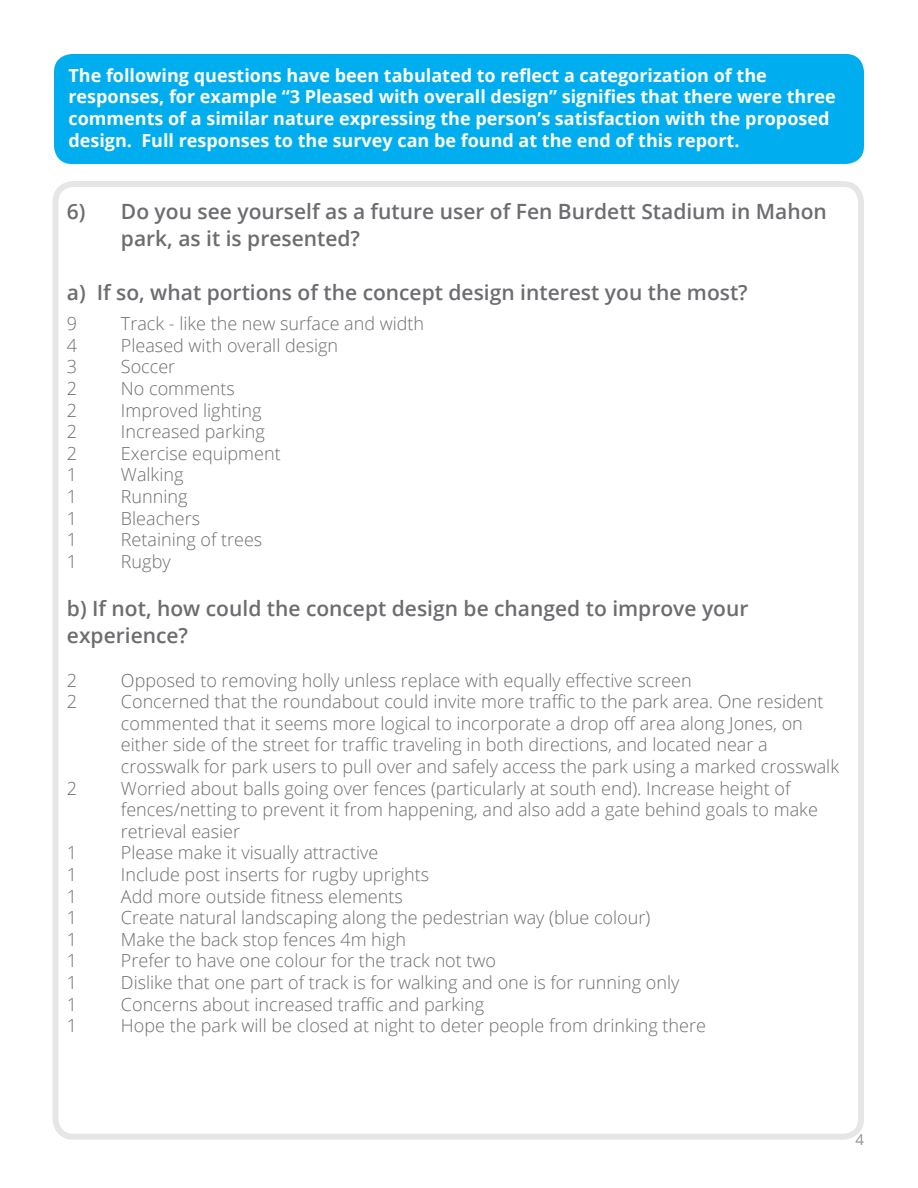
<style>
.page{position:relative;width:918px;height:1188px;background:#fff}
.page>*{position:absolute;margin:0;border:0;box-sizing:border-box;transform-origin:0 0}
.t1{font:600 21px/27px "Open Sans";color:#6c6d70}
.t2{font:300 18px/21.6px "Open Sans";color:#6c6d70}
.t3{font:700 18px/21.6px "Open Sans";color:#fff}
.t4{font:15px "Open Sans";color:#939598}
</style>
<div class="page">
<div style="left:52px;top:181px;width:812px;height:959px;border:6px solid #231f20;border-radius:18px"></div>
<div style="left:54px;top:54px;width:810px;height:110px;background:#00aeef;border-radius:18px"></div>
<p class="t3" style="left:68px;top:64px;width:769px">The following questions have been tabulated to reflect a categorization of the responses, for example “3 Pleased with overall design” signifies that there were three comments of a similar nature expressing the person’s satisfaction with the proposed design. Full responses to the survey can be found at the end of this report.</p>
<p class="t1" style="left:121px;top:197px;width:707px;text-indent:-54px">6) Do you see yourself as a future user of Fen Burdett Stadium in Mahon park, as it is presented?</p>
<p class="t1" style="left:67px;top:278px;width:682px">a) If so, what portions of the concept design interest you the most?</p>
<p class="t2" style="left:67px;top:312px;width:12px">9</p>
<p class="t2" style="left:121px;top:312px;width:305px">Track - like the new surface and width</p>
<p class="t2" style="left:67px;top:334px;width:12px">4</p>
<p class="t2" style="left:121px;top:334px;width:219px">Pleased with overall design</p>
<p class="t2" style="left:67px;top:356px;width:12px">3</p>
<p class="t2" style="left:121px;top:356px;width:56px">Soccer</p>
<p class="t2" style="left:67px;top:377px;width:12px">2</p>
<p class="t2" style="left:121px;top:377px;width:116px">No comments</p>
<p class="t2" style="left:67px;top:399px;width:12px">2</p>
<p class="t2" style="left:121px;top:399px;width:142px">Improved lighting</p>
<p class="t2" style="left:67px;top:420px;width:12px">2</p>
<p class="t2" style="left:121px;top:420px;width:145px">Increased parking</p>
<p class="t2" style="left:67px;top:442px;width:12px">2</p>
<p class="t2" style="left:121px;top:442px;width:161px">Exercise equipment</p>
<p class="t2" style="left:67px;top:464px;width:12px">1</p>
<p class="t2" style="left:121px;top:464px;width:64px">Walking</p>
<p class="t2" style="left:67px;top:485px;width:12px">1</p>
<p class="t2" style="left:121px;top:485px;width:68px">Running</p>
<p class="t2" style="left:67px;top:507px;width:12px">1</p>
<p class="t2" style="left:121px;top:507px;width:81px">Bleachers</p>
<p class="t2" style="left:67px;top:528px;width:12px">1</p>
<p class="t2" style="left:121px;top:528px;width:143px">Retaining of trees</p>
<p class="t2" style="left:67px;top:550px;width:12px">1</p>
<p class="t2" style="left:121px;top:550px;width:51px">Rugby</p>
<p class="t1" style="left:67px;top:595px;width:683px">b) If not, how could the concept design be changed to improve your experience?</p>
<p class="t2" style="left:67px;top:669px;width:12px">2</p>
<p class="t2" style="left:121px;top:669px;width:572px">Opposed to removing holly unless replace with equally effective screen</p>
<p class="t2" style="left:67px;top:690px;width:12px">2</p>
<p class="t2" style="left:121px;top:690px;width:720px">Concerned that the roundabout could invite more traffic to the park area. One resident commented that it seems more logical to incorporate a drop off area along Jones, on either side of the street for traffic traveling in both directions, and located near a crosswalk for park users to pull over and safely access the park using a marked crosswalk</p>
<p class="t2" style="left:67px;top:777px;width:12px">2</p>
<p class="t2" style="left:121px;top:777px;width:698px">Worried about balls going over fences (particularly at south end). Increase height of fences/netting to prevent it from happening, and also add a gate behind goals to make retrieval easier</p>
<p class="t2" style="left:67px;top:842px;width:12px">1</p>
<p class="t2" style="left:121px;top:842px;width:259px">Please make it visually attractive</p>
<p class="t2" style="left:67px;top:863px;width:12px">1</p>
<p class="t2" style="left:121px;top:863px;width:310px">Include post inserts for rugby uprights</p>
<p class="t2" style="left:67px;top:885px;width:12px">1</p>
<p class="t2" style="left:121px;top:885px;width:283px">Add more outside fitness elements</p>
<p class="t2" style="left:67px;top:906px;width:12px">1</p>
<p class="t2" style="left:121px;top:906px;width:531px">Create natural landscaping along the pedestrian way (blue colour)</p>
<p class="t2" style="left:67px;top:928px;width:12px">1</p>
<p class="t2" style="left:121px;top:928px;width:287px">Make the back stop fences 4m high</p>
<p class="t2" style="left:67px;top:950px;width:12px">1</p>
<p class="t2" style="left:121px;top:950px;width:377px">Prefer to have one colour for the track not two</p>
<p class="t2" style="left:67px;top:971px;width:12px">1</p>
<p class="t2" style="left:121px;top:971px;width:560px">Dislike that one part of track is for walking and one is for running only</p>
<p class="t2" style="left:67px;top:993px;width:12px">1</p>
<p class="t2" style="left:121px;top:993px;width:365px">Concerns about increased traffic and parking</p>
<p class="t2" style="left:67px;top:1014px;width:12px">1</p>
<p class="t2" style="left:121px;top:1014px;width:587px">Hope the park will be closed at night to deter people from drinking there</p>
<p class="t4" style="left:855px;top:1130px;width:10px">4</p>
</div>
